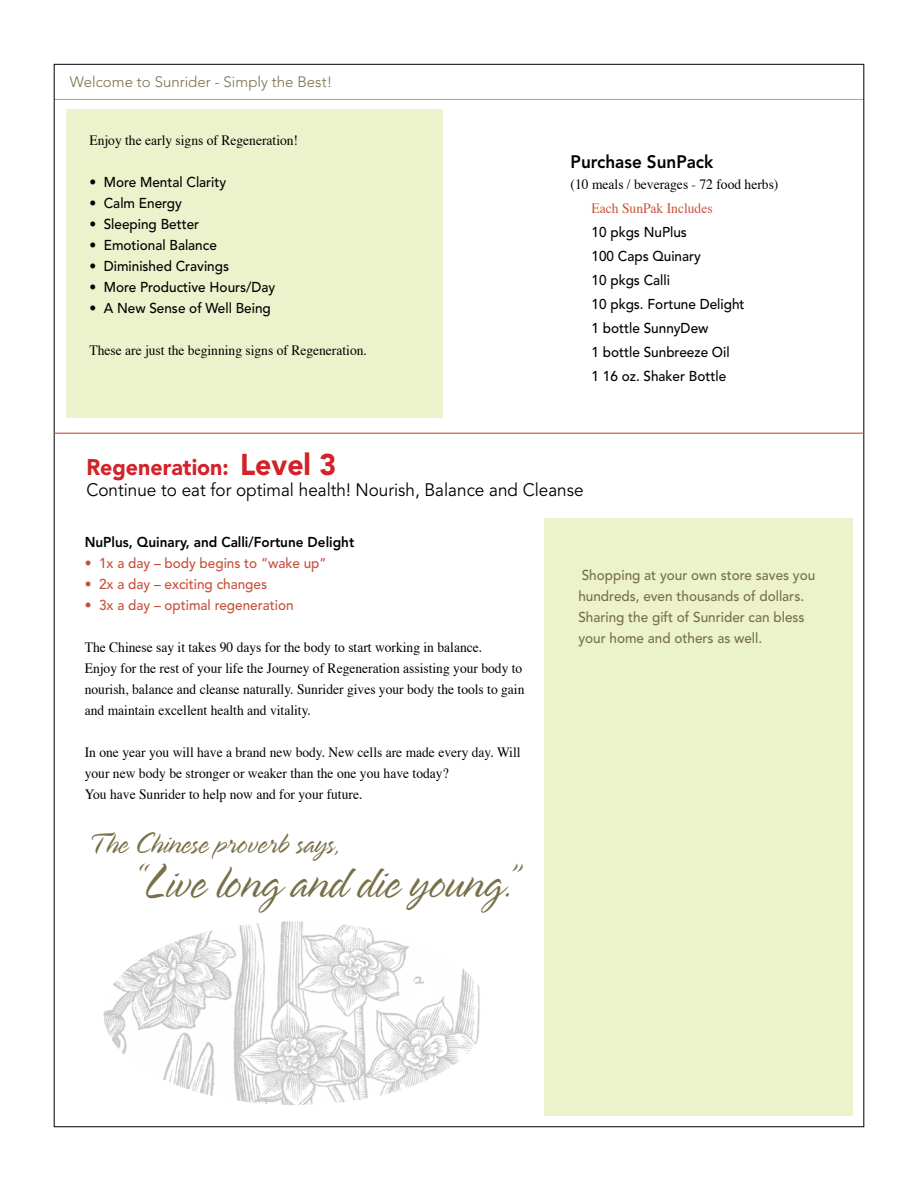
<style>
.page{position:relative;width:918px;height:1188px;background:#fff}
.page>*{position:absolute;margin:0;border:0;box-sizing:border-box;transform-origin:0 0}
.t1{font:300 51.9px "Spring LP";color:#787048;scale:.95 1}
.t2{font:300 33px "Spring LP";color:#787048;scale:.95 1}
.t3{font:900 22.5px "Avenir";color:#d2232a;scale:.95 1}
.t4{font:18px "Avenir";color:#000;scale:.95 1}
.t5{font:800 18px "Avenir";color:#000;scale:.95 1}
.t6{font:300 15px "Avenir";color:#787048}
.t7{font:14.25px/21px "Times";color:#000;scale:.95 1}
.t8{font:500 14.25px/24px "Avenir";color:#000;scale:.95 1}
.t9{font:500 14.25px/21px "Avenir";color:#787048;scale:.95 1}
.t10{font:500 14.25px "Avenir";color:#c7503b;scale:.95 1}
.t11{font:800 14.25px "Avenir";color:#000;scale:.95 1}
.t12{font:14.25px "Times";color:#c7503b;scale:.95 1}
.s1{font-size:29.85px}
</style>
<div class="page">
<hr style="left:54px;top:99px;width:810px;height:1px;background:#d89e42">
<div style="left:545px;top:518px;width:308px;height:597px;background:#ecf2cb"></div>
<div style="left:66px;top:110px;width:377px;height:308px;background:#ecf2cb"></div>
<hr style="left:54px;top:433px;width:810px;height:1px;background:#c7503b">
<img style="left:104px;top:921px;width:376px;height:184px">
<div style="left:418px;top:984px;width:19px;height:16px;background:#fff"></div>
<p class="t6" style="left:70px;top:73px;width:264px">Welcome to Sunrider - Simply the Best!</p>
<p class="t7" style="left:89px;top:128px;width:221px">Enjoy the early signs of Regeneration!</p>
<p class="t8" style="left:89px;top:170px;width:146px">• More Mental Clarity</p>
<p class="t8" style="left:89px;top:191px;width:99px">• Calm Energy</p>
<p class="t8" style="left:89px;top:212px;width:117px">• Sleeping Better</p>
<p class="t8" style="left:89px;top:233px;width:136px">• Emotional Balance</p>
<p class="t8" style="left:89px;top:254px;width:148px">• Diminished Cravings</p>
<p class="t8" style="left:89px;top:275px;width:197px">• More Productive Hours/Day</p>
<p class="t8" style="left:89px;top:296px;width:192px">• A New Sense of Well Being</p>
<p class="t7" style="left:89px;top:338px;width:294px">These are just the beginning signs of Regeneration.</p>
<p class="t5" style="left:571px;top:151px;width:152px">Purchase SunPack</p>
<p class="t7" style="left:571px;top:172px;width:220px">(10 meals / beverages - 72 food herbs)</p>
<p class="t12" style="left:592px;top:195px;width:129px">Each SunPak Includes</p>
<p class="t8" style="left:592px;top:220px;width:163px">10 pkgs NuPlus<br>100 Caps Quinary<br>10 pkgs Calli<br>10 pkgs. Fortune Delight<br>1 bottle SunnyDew<br>1 bottle Sunbreeze Oil<br>1 16 oz. Shaker Bottle</p>
<h3 class="t3" style="left:86px;top:454px;width:264px">Regeneration: <span class="s1">Level 3</span></h3>
<p class="t4" style="left:86px;top:479px;width:525px">Continue to eat for optimal health! Nourish, Balance and Cleanse</p>
<p class="t11" style="left:85px;top:534px;width:285px">N uPlus, Quinary, and Calli/Fortune Delight</p>
<p class="t10" style="left:85px;top:555px;width:256px">• 1x a day – body begins to “wake up”</p>
<p class="t10" style="left:85px;top:576px;width:193px">• 2x a day – exciting changes</p>
<p class="t10" style="left:85px;top:597px;width:221px">• 3x a day – optimal regeneration</p>
<p class="t7" style="left:85px;top:636px;width:464px">The Chinese say it takes 90 days for the body to start working in balance.<br>Enjoy for the rest of your life the Journey of Regeneration assisting your body to nourish, balance and cleanse naturally. Sunrider gives your body the tools to gain and maintain excellent health and vitality.</p>
<p class="t7" style="left:85px;top:741px;width:460px">In one year you will have a brand new body. New cells are made every day. Will your new body be stronger or weaker than the one you have today?<br>You have Sunrider to help now and for your future.</p>
<h2 class="t2" style="left:88px;top:827px;width:267px">T he Chinese proverb says,</h2>
<h1 class="t1" style="left:128px;top:856px;width:410px">“Live long and die young.”</h1>
<p class="t9" style="left:578px;top:565px;width:251px">Shopping at your own store saves you hundreds, even thousands of dollars.<br>Sharing the gift of Sunrider can bless your home and others as well.</p>
</div>
